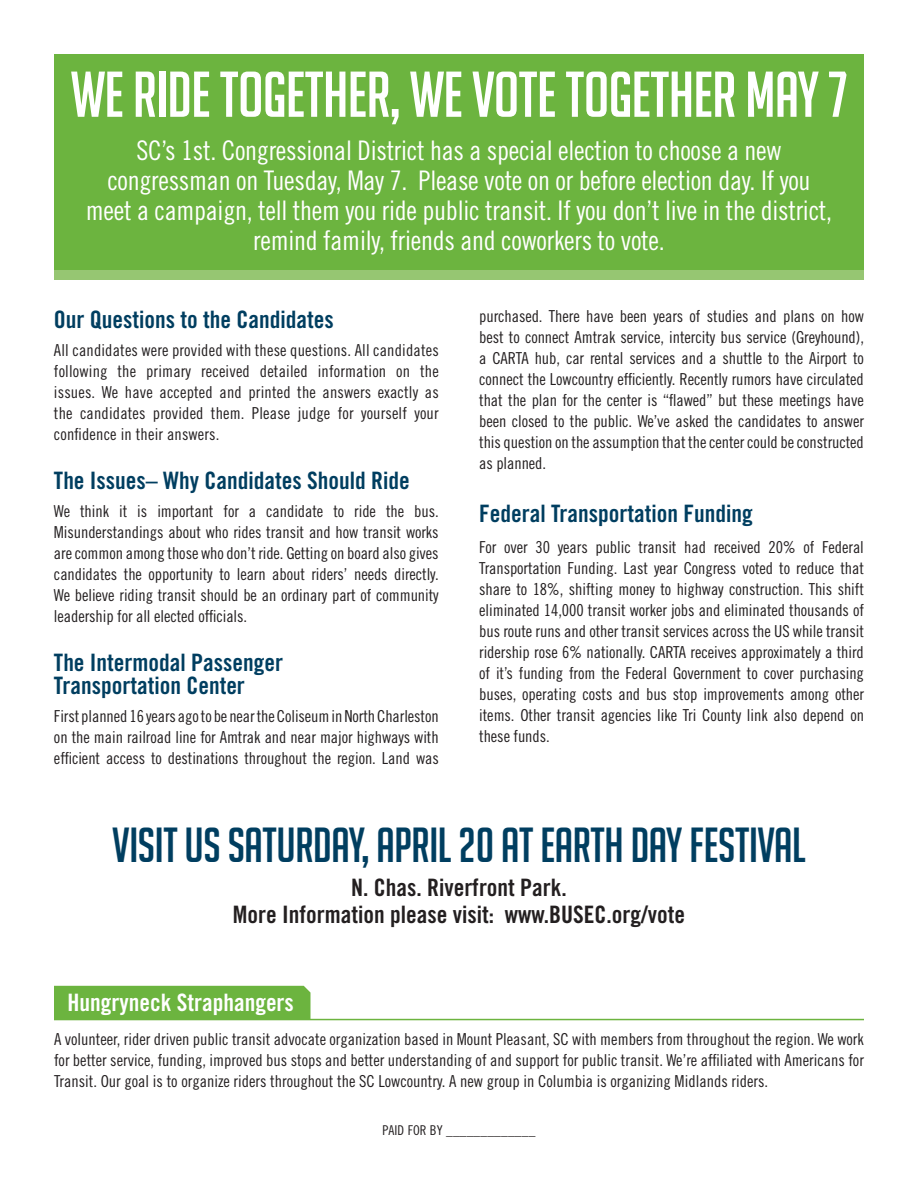
<style>
.page{position:relative;width:918px;height:1188px;background:#fff}
.page>*{position:absolute;margin:0;border:0;box-sizing:border-box;transform-origin:0 0}
.t1{font:63px "Big Noodle Titling";letter-spacing:-.01em;color:#fff}
.t2{font:48px "Big Noodle Titling";letter-spacing:-.01em;color:#003e60}
.t3{font:27px/30px "Trade Gothic LT Std Cn 18";letter-spacing:-.01em;color:#fff;text-align:center}
.t4{font:24px/22.5px "Trade Gothic LT Std Bd Cn 20";color:#003e60}
.t5{font:24px "Trade Gothic LT Std Bd Cn 20";color:#231f20}
.t6{font:24px "Trade Gothic LT Std Bd Cn 20";color:#fff}
.t7{font:16.5px/21px "Trade Gothic LT Std Cn 18";letter-spacing:-.005em;color:#231f20;text-align:justify}
.t8{font:13.5px "Trade Gothic LT Std Cn 18";letter-spacing:.01em;color:#231f20}
</style>
<div class="page">
<div style="left:54px;top:92px;width:810px;height:188px;background:#96c672"></div>
<div style="left:54px;top:54px;width:810px;height:216px;background:#6cb43f"></div>
<hr style="left:54px;top:1019px;width:810px;height:1px;background:#6cb43f">
<div style="left:54px;top:986px;width:256px;height:33px;background:#6cb43f"></div>
<p class="t1" style="left:71px;top:60px;width:778px">WE RIDE TOGETHER, WE VOTE TOGETHER MAY 7</p>
<p class="t3" style="left:86px;top:135px;width:748px">SC’s 1st. Congressional District has a special election to choose a new congressman on Tuesday, May 7. Please vote on or before election day. If you meet a campaign, tell them you ride public transit. If you don’t live in the district, remind family, friends and coworkers to vote.</p>
<p class="t4" style="left:54px;top:308px;width:281px">Our Questions to the Candidates</p>
<p class="t7" style="left:54px;top:339px;width:386px">All candidates were provided with these questions. All candidates following the primary received detailed information on the issues. We have accepted and printed the answers exactly as the candidates provided them. Please judge for yourself your confidence in their answers.</p>
<p class="t4" style="left:54px;top:469px;width:357px">The Issues– Why Candidates Should Ride</p>
<p class="t7" style="left:54px;top:500px;width:386px">We think it is important for a candidate to ride the bus.<br>Misunderstandings about who rides transit and how transit works are common among those who don’t ride. Getting on board also gives candidates the opportunity to learn about riders’ needs directly.<br>We believe riding transit should be an ordinary part of community leadership for all elected officials.</p>
<p class="t4" style="left:54px;top:651px;width:231px">The Intermodal Passenger<br>Transportation Center</p>
<p class="t7" style="left:54px;top:705px;width:386px">First planned 16 years ago to be near the Coliseum in North Charleston on the main railroad line for Amtrak and near major highways with efficient access to destinations throughout the region. Land was</p>
<p class="t7" style="left:479px;top:306px;width:386px">purchased. There have been years of studies and plans on how best to connect Amtrak service, intercity bus service (Greyhound), a CARTA hub, car rental services and a shuttle to the Airport to connect the Lowcountry efficiently. Recently rumors have circulated that the plan for the center is “flawed” but these meetings have been closed to the public. We’ve asked the candidates to answer this question on the assumption that the center could be constructed as planned.</p>
<p class="t4" style="left:479px;top:502px;width:275px">Federal Transportation Funding</p>
<p class="t7" style="left:479px;top:536px;width:386px">For over 30 years public transit had received 20% of Federal Transportation Funding. Last year Congress voted to reduce that share to 18%, shifting money to highway construction. This shift eliminated 14,000 transit worker jobs and eliminated thousands of bus route runs and other transit services across the US while transit ridership rose 6% nationally. CARTA receives approximately a third of it’s funding from the Federal Government to cover purchasing buses, operating costs and bus stop improvements among other items. Other transit agencies like Tri County link also depend on these funds.</p>
<p class="t2" style="left:112px;top:820px;width:695px">VISIT US SATURDAY, APRIL 20 AT EARTH DAY FESTIVAL</p>
<p class="t5" style="left:351px;top:873px;width:217px">N. Chas. Riverfront Park.</p>
<p class="t5" style="left:233px;top:900px;width:454px">More Information please visit: www.BUSEC.org/vote</p>
<p class="t6" style="left:68px;top:988px;width:228px">Hungryneck Straphangers</p>
<p class="t7" style="left:54px;top:1029px;width:812px">A volunteer, rider driven public transit advocate organization based in Mount Pleasant, SC with members from throughout the region. We work for better service, funding, improved bus stops and better understanding of and support for public transit. We’re affiliated with Americans for Transit. Our goal is to organize riders throughout the SC Lowcountry. A new group in Columbia is organizing Midlands riders.</p>
<p class="t8" style="left:383px;top:1122px;width:154px">PAID FOR BY _____________</p>
</div>
